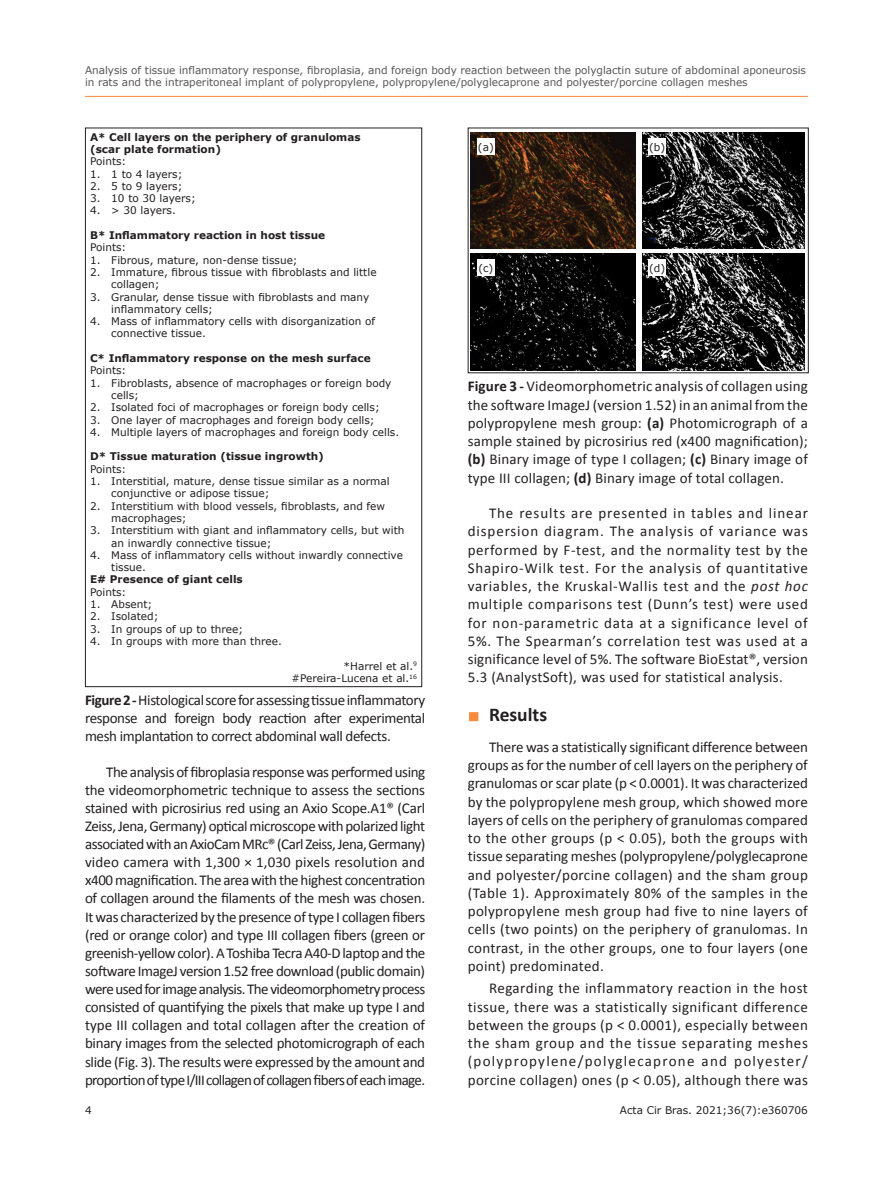
<style>
.page{position:relative;width:893px;height:1191px;background:#fff}
.page>*{position:absolute;margin:0;border:0;box-sizing:border-box;transform-origin:0 0}
.z18_sub__1{font:700 19.5px "Calibri";color:#231f20}
.z13_texto{font:15px/18.3px "Calibri";letter-spacing:.02em;color:#231f20;text-align:justify}
.z22_figuras_tabelas{font:15px/18.3px "Calibri";letter-spacing:-.015em;color:#231f20;text-align:justify}
.t1{font:10.5px/12.3px "Verdana";color:#231f20}
.t2{font:10.5px/12.6px "Verdana";letter-spacing:-.005em;color:#57585a}
.t3{font:700 10.5px/12.3px "Verdana";color:#231f20}
.s1{font-weight:400}
.s2{font-weight:700}
.s3{font-style:italic}
</style>
<div class="page">
<hr style="left:85px;top:96px;width:723px;height:1px;background:#f68b3d">
<div style="left:469px;top:712px;width:9px;height:9px;background:#f68b3d"></div>
<img style="left:471px;top:132px;width:165px;height:116px">
<img style="left:471px;top:253px;width:165px;height:117px">
<img style="left:642px;top:132px;width:163px;height:116px">
<img style="left:642px;top:253px;width:163px;height:117px">
<div style="left:477px;top:138px;width:18px;height:17px;background:#fff"></div>
<div style="left:477px;top:259px;width:18px;height:17px;background:#fff"></div>
<div style="left:648px;top:138px;width:18px;height:17px;background:#fff"></div>
<div style="left:648px;top:259px;width:18px;height:17px;background:#fff"></div>
<p class="t2" style="left:85px;top:64px;width:722px">Analysis of tissue inflammatory response, fibroplasia, and foreign body reaction between the polyglactin suture of abdominal aponeurosis in rats and the intraperitoneal implant of polypropylene, polypropylene/polyglecaprone and polyester/porcine collagen meshes</p>
<p class="t3" style="left:90px;top:130px;width:272px">A* Cell layers on the periphery of granulomas (scar plate formation)<br><span class="s1">Points:</span></p>
<p class="t1" style="left:90px;top:167px;width:94px">1. 1 to 4 layers;</p>
<p class="t1" style="left:90px;top:180px;width:94px">2. 5 to 9 layers;</p>
<p class="t1" style="left:90px;top:192px;width:107px">3. 10 to 30 layers;</p>
<p class="t1" style="left:90px;top:204px;width:87px">4. &gt; 30 layers.</p>
<p class="t3" style="left:90px;top:229px;width:237px">B* Inflammatory reaction in host tissue<br><span class="s1">Points:</span></p>
<p class="t1" style="left:90px;top:253px;width:209px">1. Fibrous, mature, non-dense tissue;</p>
<p class="t1" style="left:111px;top:266px;width:267px;text-indent:-21px">2. Immature, fibrous tissue with fibroblasts and little collagen;</p>
<p class="t1" style="left:111px;top:290px;width:259px;text-indent:-21px">3. Granular, dense tissue with fibroblasts and many inflammatory cells;</p>
<p class="t1" style="left:111px;top:315px;width:265px;text-indent:-21px">4. Mass of inflammatory cells with disorganization of connective tissue.</p>
<p class="t3" style="left:90px;top:352px;width:282px">C* Inflammatory response on the mesh surface<br><span class="s1">Points:</span></p>
<p class="t1" style="left:111px;top:376px;width:282px;text-indent:-21px">1. Fibroblasts, absence of macrophages or foreign body cells;</p>
<p class="t1" style="left:90px;top:401px;width:291px">2. Isolated foci of macrophages or foreign body cells;</p>
<p class="t1" style="left:90px;top:413px;width:286px">3. One layer of macrophages and foreign body cells;</p>
<p class="t1" style="left:90px;top:426px;width:311px">4. Multiple layers of macrophages and foreign body cells.</p>
<p class="t3" style="left:90px;top:450px;width:235px">D* Tissue maturation (tissue ingrowth)<br><span class="s1">Points:</span></p>
<p class="t1" style="left:111px;top:475px;width:280px;text-indent:-21px">1. Interstitial, mature, dense tissue similar as a normal conjunctive or adipose tissue;</p>
<p class="t1" style="left:111px;top:499px;width:275px;text-indent:-21px">2. Interstitium with blood vessels, fibroblasts, and few macrophages;</p>
<p class="t1" style="left:111px;top:524px;width:295px;text-indent:-21px">3. Interstitium with giant and inflammatory cells, but with an inwardly connective tissue;</p>
<p class="t1" style="left:90px;top:549px;width:314px">4. Mass of inflammatory cells without inwardly connective</p>
<p class="t1" style="left:111px;top:561px;width:36px">tissue.</p>
<p class="t3" style="left:90px;top:573px;width:154px">E# Presence of giant cells</p>
<p class="t1" style="left:90px;top:585px;width:38px">Points:</p>
<p class="t1" style="left:90px;top:598px;width:64px">1. Absent;</p>
<p class="t1" style="left:90px;top:610px;width:70px">2. Isolated;</p>
<p class="t1" style="left:90px;top:622px;width:155px">3. In groups of up to three;</p>
<p class="t1" style="left:90px;top:635px;width:193px">4. In groups with more than three.</p>
<p class="t1" style="left:291px;top:659px;width:127px;text-align:right">*Harrel et al.<sup>9 </sup>#Pereira-Lucena et al.<sup>16</sup></p>
<p class="z22_figuras_tabelas" style="left:85px;top:690px;width:342px"><span class="s2">Figure 2 -</span> Histological score for assessing tissue inflammatory response and foreign body reaction after experimental mesh implantation to correct abdominal wall defects.</p>
<p class="z13_texto" style="left:85px;top:762px;width:342px;text-indent:21px">The analysis of fibroplasia response was performed using the videomorphometric technique to assess the sections stained with picrosirius red using an Axio Scope.A1® (Carl Zeiss, Jena, Germany) optical microscope with polarized light associated with an AxioCam MRc® (Carl Zeiss, Jena, Germany) video camera with 1,300 × 1,030 pixels resolution and x400magnification. The area with the highest concentration of collagen around the filaments of the mesh was chosen.<br>It was characterized by the presence of type I collagen fibers (red or orange color) and type III collagen fibers (green or greenish-yellow color). A Toshiba Tecra A40-D laptop and the software ImageJ version 1.52 free download (public domain) were used for image analysis. The videomorphometry process consisted of quantifying the pixels that make up type I and type III collagen and total collagen after the creation of binary images from the selected photomicrograph of each slide (Fig. 3). The results were expressed by the amount and proportion of type I/III collagen of collagen fibers of each image.</p>
<p class="t1" style="left:478px;top:141px;width:17px">(a)</p>
<p class="t1" style="left:478px;top:262px;width:17px">(c)</p>
<p class="t1" style="left:649px;top:141px;width:18px">(b)</p>
<p class="t1" style="left:649px;top:262px;width:18px">(d)</p>
<p class="z22_figuras_tabelas" style="left:468px;top:377px;width:342px"><span class="s2">Figure 3 -</span> Videomorphometric analysis of collagen using the software ImageJ (version 1.52) in an animal from the polypropylene mesh group: <span class="s2">(a)</span> Photomicrograph of a sample stained by picrosirius red (x400 magnification); <span class="s2">(b)</span> Binary image of type I collagen; <span class="s2">(c)</span> Binary image of type III collagen; <span class="s2">(d)</span> Binary image of total collagen.</p>
<p class="z13_texto" style="left:468px;top:503px;width:342px;text-indent:21px">The results are presented in tables and linear dispersion diagram. The analysis of variance was performed by F-test, and the normality test by the Shapiro-Wilk test. For the analysis of quantitative variables, the Kruskal-Wallis test and the <span class="s3">post hoc </span>multiple comparisons test (Dunn’s test) were used for non-parametric data at a significance level of 5%. The Spearman’s correlation test was used at a significance level of 5%. The software BioEstat®, version 5.3 (AnalystSoft), was used for statistical analysis.</p>
<p class="z18_sub__1" style="left:489px;top:700px;width:60px">Results</p>
<p class="z13_texto" style="left:468px;top:737px;width:342px;text-indent:21px">There was a statistically significant difference between groups as for the number of cell layers on the periphery of granulomas or scar plate (p &lt; 0.0001). It was characterized by the polypropylene mesh group, which showed more layers of cells on the periphery of granulomas compared to the other groups (p &lt; 0.05), both the groups with tissue separating meshes (polypropylene/polyglecaprone and polyester/porcine collagen) and the sham group (Table 1). Approximately 80% of the samples in the polypropylene mesh group had five to nine layers of cells (two points) on the periphery of granulomas. In contrast, in the other groups, one to four layers (one point) predominated.</p>
<p class="z13_texto" style="left:468px;top:978px;width:342px;text-indent:21px">Regarding the inflammatory reaction in the host tissue, there was a statistically significant difference between the groups (p &lt; 0.0001), especially between the sham group and the tissue separating meshes (polypropylene/polyglecaprone and polyester/ porcine collagen) ones (p &lt; 0.05), although there was</p>
<p class="t1" style="left:85px;top:1103px;width:8px">4</p>
<p class="t1" style="left:620px;top:1103px;width:190px">Acta Cir Bras. 2021;36(7):e360706</p>
</div>
